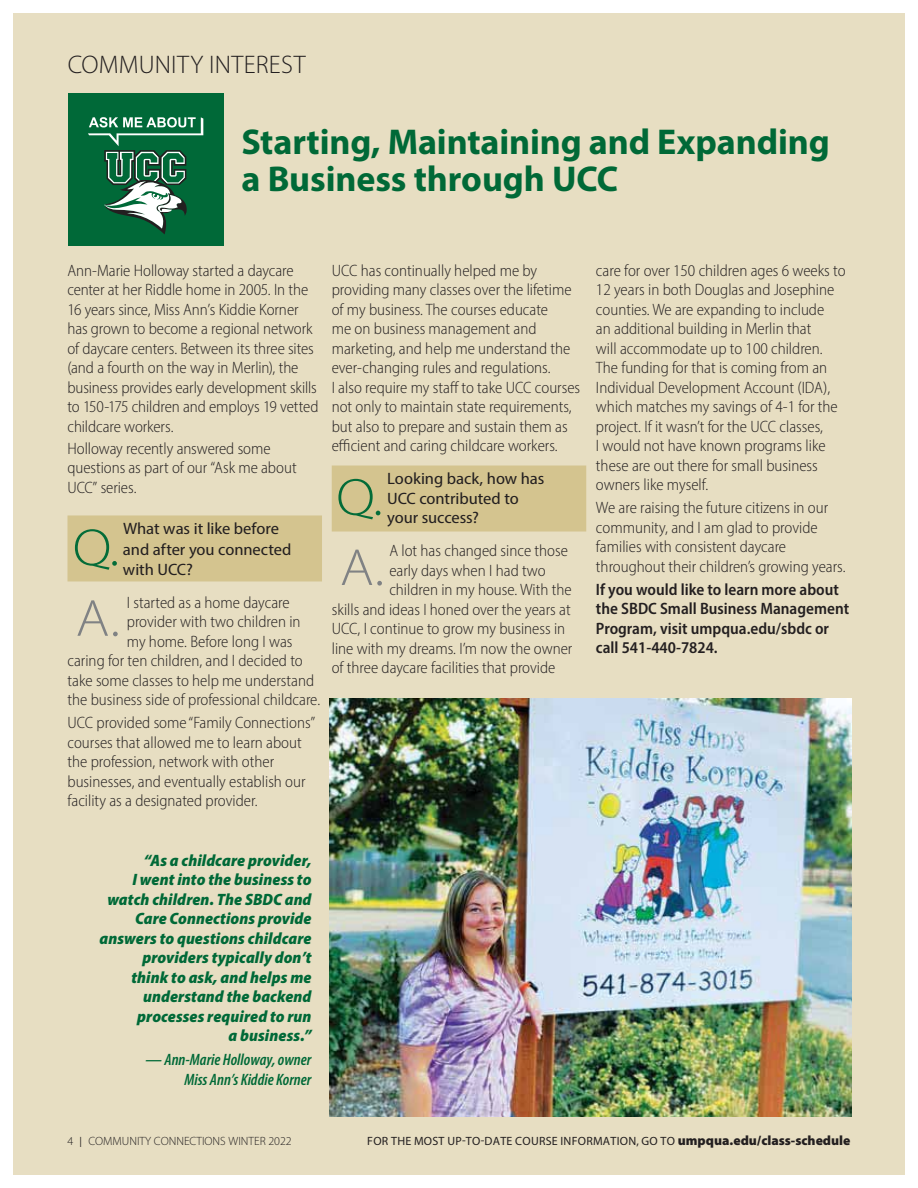
<style>
.page{position:relative;width:918px;height:1188px;background:#fff}
.page>*{position:absolute;margin:0;border:0;box-sizing:border-box;transform-origin:0 0}
.t1{font:300 52.5px "Myriad Pro";color:#036c38;scale:1.09 1}
.t2{font:300 52.5px "Myriad Pro";color:#808284;scale:1.09 1}
.t3{font:700 36px/37.5px "Myriad Pro";letter-spacing:-.005em;color:#006937}
.t4{font:300 25.5px "Myriad Pro";letter-spacing:.005em;color:#231f20}
.t5{font:300 semi-condensed 16.5px/19.5px "Myriad Pro";color:#231f20}
.t6{font:italic 900 semi-condensed 16.5px/19.5px "Myriad Pro";letter-spacing:.005em;color:#006937;text-align:right}
.t7{font:600 semi-condensed 16.5px/19.5px "Myriad Pro";color:#231f20}
.t8{font:semi-condensed 16.5px/19.5px "Myriad Pro";letter-spacing:-.005em;color:#231f20;scale:1.09 1}
.t9{font:italic 600 condensed 16.5px/19.5px "Myriad Pro";color:#006937;text-align:right}
.t10{font:12px "Myriad Pro";letter-spacing:.02em;color:#231f20}
.t11{font:300 12px "Myriad Pro";color:#231f20}
.s1{font-size:15px}
.s2{font-weight:900;font-size:13.5px}
</style>
<div class="page">
<div style="left:14px;top:14px;width:891px;height:1161px;background:#e7dec2"></div>
<div style="left:68px;top:515px;width:254px;height:66px;background:#d4c48f"></div>
<div style="left:332px;top:466px;width:254px;height:66px;background:#d4c48f"></div>
<img style="left:330px;top:699px;width:522px;height:418px">
<div style="left:68px;top:93px;width:155px;height:153px;background:#006938"></div>
<svg style="left:88px;top:117px;width:115px;height:117px"></svg>
<h3 class="t4" style="left:68px;top:55px;width:239px">COMMUNITY INTEREST</h3>
<h2 class="t3" style="left:242px;top:125px;width:590px">Starting, Maintaining and Expanding a Business through UCC</h2>
<p class="t5" style="left:68px;top:262px;width:253px">Ann-Marie Holloway started a daycare center at her Riddle home in 2005. In the 16 years since, Miss Ann’s Kiddie Korner has grown to become a regional network of daycare centers. Between its three sites (and a fourth on the way in Merlin), the business provides early development skills to 150-175 children and employs 19 vetted childcare workers.</p>
<p class="t5" style="left:68px;top:440px;width:231px">Holloway recently answered some questions as part of our “Ask me about<br>UCC” series.</p>
<p class="t8" style="left:123px;top:519px;width:156px;line-height:21px">What was it like before and after you connected</p>
<p class="t8" style="left:123px;top:561px;width:66px">with UCC?</p>
<p class="t5" style="left:127px;top:594px;width:164px">I started as a home daycare</p>
<p class="t5" style="left:127px;top:613px;width:175px">provider with two children in</p>
<p class="t5" style="left:127px;top:633px;width:167px">my home. Before long I was</p>
<p class="t5" style="left:68px;top:652px;width:237px">caring for ten children, and I decided to</p>
<p class="t5" style="left:68px;top:672px;width:248px">take some classes to help me understand</p>
<p class="t5" style="left:68px;top:691px;width:254px">the business side of professional childcare.</p>
<p class="t5" style="left:68px;top:714px;width:249px">UCC provided some “Family Connections” courses that allowed me to learn about the profession, network with other businesses, and eventually establish our facility as a designated provider.</p>
<h1 class="t1" style="left:73px;top:528px;width:44px">Q.</h1>
<h1 class="t2" style="left:76px;top:598px;width:42px">A.</h1>
<p class="t5" style="left:332px;top:262px;width:250px">UCC has continually helped me by providing many classes over the lifetime of my business. The courses educate<br>me on business management and marketing, and help me understand the ever-changing rules and regulations.<br>I also require my staff to take UCC courses not only to maintain state requirements, but also to prepare and sustain them as efficient and caring childcare workers.</p>
<p class="t8" style="left:387px;top:470px;width:146px">Looking back, how has<br>UCC contributed to your success?</p>
<p class="t5" style="left:389px;top:542px;width:180px">A lot has changed since those</p>
<p class="t5" style="left:389px;top:562px;width:158px">early days when I had two</p>
<p class="t5" style="left:389px;top:581px;width:184px">children in my house. With the</p>
<p class="t5" style="left:332px;top:601px;width:240px">skills and ideas I honed over the years at</p>
<p class="t5" style="left:332px;top:620px;width:235px">UCC, I continue to grow my business in</p>
<p class="t5" style="left:332px;top:640px;width:242px">line with my dreams. I’m now the owner</p>
<p class="t5" style="left:332px;top:659px;width:225px">of three daycare facilities that provide</p>
<h1 class="t1" style="left:336px;top:477px;width:44px">Q.</h1>
<h1 class="t2" style="left:340px;top:547px;width:42px">A.</h1>
<p class="t5" style="left:596px;top:262px;width:251px">care for over 150 children ages 6 weeks to 12 years in both Douglas and Josephine counties. We are expanding to include<br>an additional building in Merlin that<br>will accommodate up to 100 children.<br>The funding for that is coming from an Individual Development Account (IDA), which matches my savings of 4-1 for the project. If it wasn’t for the UCC classes,<br>I would not have known programs like these are out there for small business owners like myself.</p>
<p class="t5" style="left:596px;top:499px;width:251px">We are raising the future citizens in our community, and I am glad to provide families with consistent daycare throughout their children’s growing years.</p>
<p class="t7" style="left:596px;top:580px;width:255px">If you would like to learn more about the SBDC Small Business Management<br>Program, visit umpqua.edu/sbdc or call 541-440-7824.</p>
<p class="t6" style="left:99px;top:851px;width:214px">“As a childcare provider,<br>I went into the business to watch children. The SBDC and<br>Care Connections provide answers to questions childcare providers typically don’t<br>think to ask, and helps me understand the backend processes required to run<br>a business.”</p>
<p class="t9" style="left:146px;top:1050px;width:167px">— Ann-Marie Holloway, owner<br>Miss Ann’s Kiddie Korner</p>
<p class="t11" style="left:68px;top:1137px;width:226px">4 <span class="s1">I</span> COMMUNITY CONNECTIONS WINTER 2022</p>
<p class="t10" style="left:367px;top:1137px;width:485px">FOR THE MOST UP-TO-DATE COURSE INFORMATION, GO TO <span class="s2">umpqua.edu/class-schedule</span></p>
</div>
